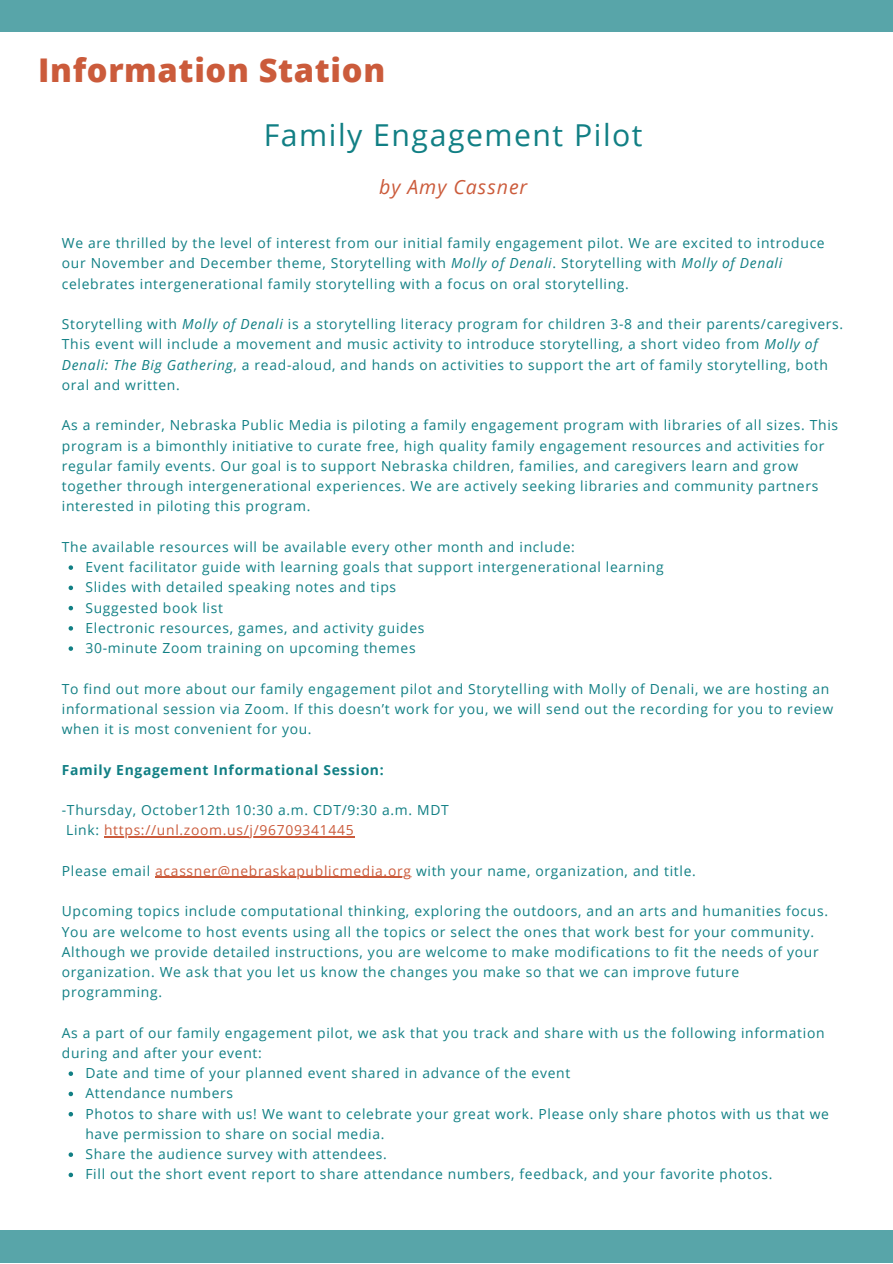
<style>
.page{position:relative;width:893px;height:1264px;background:#fff}
.page>*{position:absolute;margin:0;border:0;box-sizing:border-box;transform-origin:0 0}
.t1{font:800 32.7px "Open Sans";letter-spacing:.02em;color:#cb5b3b}
.t2{font:30.15px "Open Sans";letter-spacing:.05em;color:#117f84}
.t3{font:italic 19.65px "Open Sans";letter-spacing:.05em;color:#cb5b3b}
.t4{font:13.8px/20.2px "Open Sans";letter-spacing:.05em;color:#117f84}
.t5{font:13.8px "Open Sans";letter-spacing:.05em;color:#cb5b3b}
.t6{font:700 13.8px "Open Sans";letter-spacing:.05em;color:#117f84}
.s1{font-style:italic}
.s2{color:#117f84}
.s3{color:#cb5b3b}
</style>
<div class="page">
<div style="left:0;top:0;width:892px;height:32px;background:#58a5a9"></div>
<div style="left:0;top:1230px;width:892px;height:32px;background:#58a5a9"></div>
<svg style="left:69px;top:565px;width:4px;height:5px"></svg>
<svg style="left:69px;top:585px;width:4px;height:5px"></svg>
<svg style="left:69px;top:606px;width:4px;height:4px"></svg>
<svg style="left:69px;top:626px;width:4px;height:4px"></svg>
<svg style="left:69px;top:646px;width:4px;height:5px"></svg>
<svg style="left:69px;top:1071px;width:4px;height:4px"></svg>
<svg style="left:69px;top:1091px;width:4px;height:5px"></svg>
<svg style="left:69px;top:1112px;width:4px;height:4px"></svg>
<svg style="left:69px;top:1152px;width:4px;height:4px"></svg>
<svg style="left:69px;top:1172px;width:4px;height:5px"></svg>
<hr style="left:104px;top:836px;width:250px;height:1px;background:#cb5b3b">
<hr style="left:155px;top:876px;width:256px;height:2px;background:#cb5b3b">
<p class="t1" style="left:38px;top:47px;width:348px">Information Station</p>
<p class="t2" style="left:264px;top:114px;width:380px">Family Engagement Pilot</p>
<p class="t3" style="left:379px;top:173px;width:150px">by Amy Cassner</p>
<p class="t4" style="left:62px;top:233px;width:764px">We are thrilled by the level of interest from our initial family engagement pilot. We are excited to introduce our November and December theme, Storytelling with <span class="s1">Molly of Denali</span>. Storytelling with <span class="s1">Molly of Denali </span>celebrates intergenerational family storytelling with a focus on oral storytelling.</p>
<p class="t4" style="left:62px;top:314px;width:782px">Storytelling with <span class="s1">Molly of Denali</span> is a storytelling literacy program for children 3-8 and their parents/caregivers.<br>This event will include a movement and music activity to introduce storytelling, a short video from <span class="s1">Molly of Denali: The Big Gathering</span>, a read-aloud, and hands on activities to support the art of family storytelling, both oral and written.</p>
<p class="t4" style="left:62px;top:415px;width:777px">As a reminder, Nebraska Public Media is piloting a family engagement program with libraries of all sizes. This program is a bimonthly initiative to curate free, high quality family engagement resources and activities for regular family events. Our goal is to support Nebraska children, families, and caregivers learn and grow together through intergenerational experiences. We are actively seeking libraries and community partners interested in piloting this program.</p>
<p class="t4" style="left:62px;top:536px;width:514px">The available resources will be available every other month and include:</p>
<p class="t4" style="left:85px;top:556px;width:579px">Event facilitator guide with learning goals that support intergenerational learning</p>
<p class="t4" style="left:85px;top:577px;width:312px">Slides with detailed speaking notes and tips</p>
<p class="t4" style="left:85px;top:597px;width:139px">Suggested book list</p>
<p class="t4" style="left:85px;top:617px;width:340px">Electronic resources, games, and activity guides</p>
<p class="t4" style="left:85px;top:637px;width:332px">30-minute Zoom training on upcoming themes</p>
<p class="t4" style="left:62px;top:678px;width:772px">To find out more about our family engagement pilot and Storytelling with Molly of Denali, we are hosting an informational session via Zoom. If this doesn’t work for you, we will send out the recording for you to review when it is most convenient for you.</p>
<p class="t6" style="left:62px;top:759px;width:323px">Family Engagement Informational Session:</p>
<p class="t4" style="left:62px;top:799px;width:388px">-Thursday, October12th 10:30 a.m. CDT/9:30 a.m. MDT</p>
<p class="t5" style="left:66px;top:820px;width:289px"><span class="s2">Link:</span> https://unl.zoom.us/j/96709341445</p>
<p class="t4" style="left:62px;top:860px;width:635px">Please email <span class="s3">acassner@nebraskapublicmedia.org</span> with your name, organization, and title.</p>
<p class="t4" style="left:62px;top:900px;width:767px">Upcoming topics include computational thinking, exploring the outdoors, and an arts and humanities focus.<br>You are welcome to host events using all the topics or select the ones that work best for your community.<br>Although we provide detailed instructions, you are welcome to make modifications to fit the needs of your organization. We ask that you let us know the changes you make so that we can improve future programming.</p>
<p class="t4" style="left:62px;top:1022px;width:764px">As a part of our family engagement pilot, we ask that you track and share with us the following information during and after your event:</p>
<p class="t4" style="left:85px;top:1062px;width:486px">Date and time of your planned event shared in advance of the event</p>
<p class="t4" style="left:85px;top:1082px;width:149px">Attendance numbers</p>
<p class="t4" style="left:85px;top:1103px;width:745px">Photos to share with us! We want to celebrate your great work. Please only share photos with us that we have permission to share on social media.</p>
<p class="t4" style="left:85px;top:1143px;width:303px">Share the audience survey with attendees.</p>
<p class="t4" style="left:85px;top:1163px;width:688px">Fill out the short event report to share attendance numbers, feedback, and your favorite photos.</p>
</div>
